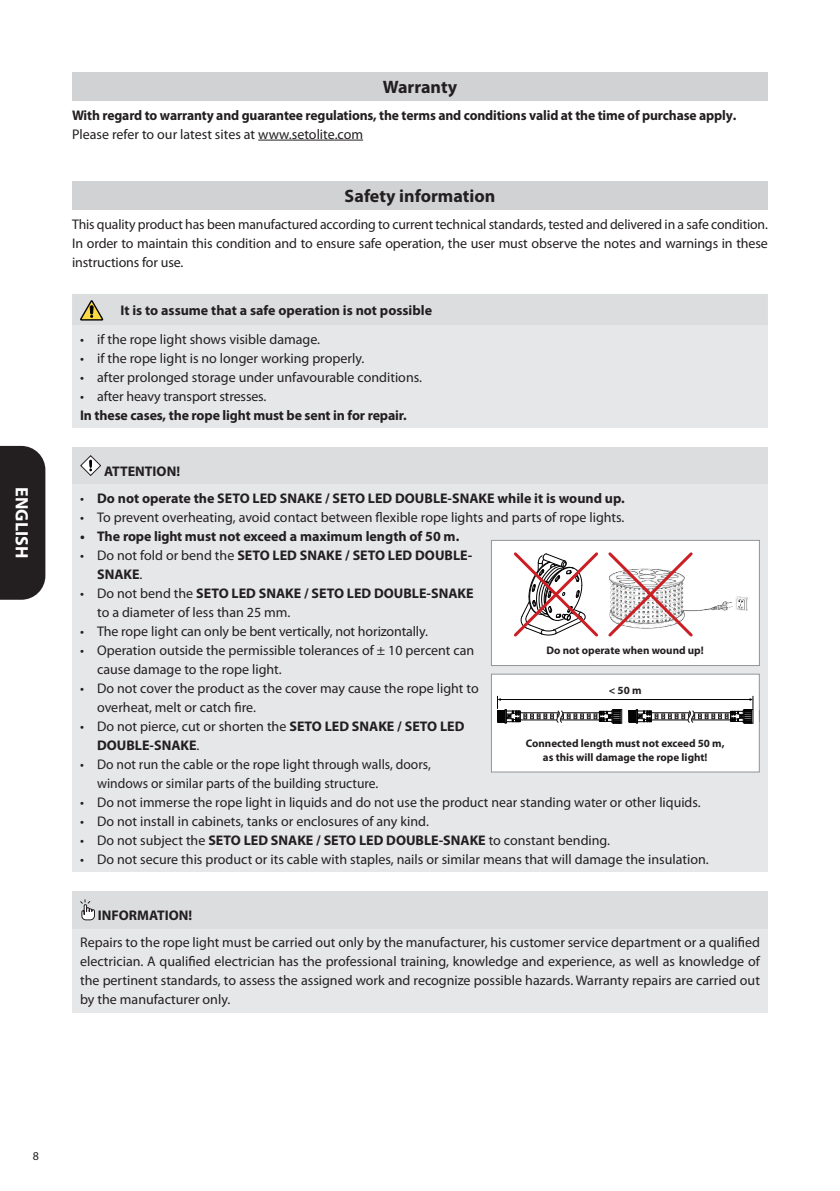
<style>
.page{position:relative;width:840px;height:1191px;background:#fff}
.page>*{position:absolute;margin:0;border:0;box-sizing:border-box;transform-origin:0 0}
.t1{font:700 18px "Myriad Pro";color:#231f20}
.t2{font:700 18px "Myriad Pro";color:#fff}
.t3{font:14px/19px "Myriad Pro";color:#231f20}
.Bulletpoints{font:700 14px/19px "Myriad Pro";letter-spacing:-.005em;color:#231f20}
.t4{font:12px "Myriad Pro";color:#231f20}
.Bulletpoints-2{font:700 11px/13.2px "Myriad Pro";color:#231f20;text-align:center}
.s1{font-weight:400}
.s2{font-weight:700}
</style>
<div class="page">
<div style="left:0;top:446px;width:45px;height:154px;background:#231f20"></div>
<hr style="left:258px;top:140px;width:105px;height:1px;background:#231f20">
<div style="left:72px;top:72px;width:695px;height:29px;background:#d1d2d4"></div>
<div style="left:72px;top:181px;width:695px;height:29px;background:#d1d2d4"></div>
<div style="left:72px;top:325px;width:695px;height:102px;background:#e6e7e9"></div>
<div style="left:72px;top:294px;width:695px;height:31px;background:#dcdddf"></div>
<div style="left:72px;top:447px;width:695px;height:37px;background:#dcdddf"></div>
<div style="left:72px;top:484px;width:695px;height:388px;background:#e6e7e9"></div>
<svg style="left:80px;top:455px;width:22px;height:21px"></svg>
<div style="left:491px;top:540px;width:268px;height:125px;background:#fff"></div>
<img style="left:695px;top:596px;width:53px;height:15px">
<svg style="left:514px;top:552px;width:181px;height:85px"></svg>
<div style="left:490px;top:540px;width:269px;height:126px;border:1px solid #939598"></div>
<div style="left:72px;top:891px;width:695px;height:37px;background:#dcdddf"></div>
<div style="left:72px;top:928px;width:695px;height:84px;background:#e6e7e9"></div>
<svg style="left:80px;top:899px;width:15px;height:22px"></svg>
<div style="left:491px;top:674px;width:267px;height:98px;background:#fff"></div>
<hr style="left:499px;top:699px;width:251px;height:1px;background:#030303">
<svg style="left:497px;top:696px;width:125px;height:28px"></svg>
<svg style="left:628px;top:696px;width:125px;height:28px"></svg>
<div style="left:490px;top:673px;width:269px;height:99px;border:1px solid #939598"></div>
<p class="t2" style="left:34px;top:487px;width:72px;rotate:90deg">ENGLISH</p>
<p class="t1" style="left:382px;top:75px;width:76px">Warranty</p>
<p class="Bulletpoints" style="left:72px;top:105px;width:665px">With regard to warranty and guarantee regulations, the terms and conditions valid at the time of purchase apply.</p>
<p class="t3" style="left:72px;top:124px;width:292px">Please refer to our latest sites at www.setolite.com</p>
<p class="t1" style="left:344px;top:184px;width:152px">Safety information</p>
<p class="t3" style="left:72px;top:214px;width:697px;text-align:justify">This quality product has been manufactured according to current technical standards, tested and delivered in a safe condition.<br>In order to maintain this condition and to ensure safe operation, the user must observe the notes and warnings in these instructions for use.</p>
<p class="Bulletpoints" style="left:120px;top:300px;width:313px">It is to assume that a safe operation is not possible</p>
<p class="t3" style="left:80px;top:329px;width:241px">• if the rope light shows visible damage.</p>
<p class="t3" style="left:80px;top:348px;width:285px">• if the rope light is no longer working properly.</p>
<p class="t3" style="left:80px;top:367px;width:343px">• after prolonged storage under unfavourable conditions.</p>
<p class="t3" style="left:80px;top:386px;width:188px">• after heavy transport stresses.</p>
<p class="Bulletpoints" style="left:80px;top:405px;width:328px">In these cases, the rope light must be sent in for repair.</p>
<p class="Bulletpoints" style="left:104px;top:461px;width:77px">ATTENTION!</p>
<p class="Bulletpoints" style="left:80px;top:488px;width:545px"><span class="s1">•</span> Do not operate the SETO LED SNAKE / SETO LED DOUBLE-SNAKE while it is wound up.</p>
<p class="t3" style="left:80px;top:507px;width:545px">• To prevent overheating, avoid contact between flexible rope lights and parts of rope lights.</p>
<p class="Bulletpoints" style="left:80px;top:526px;width:380px">• The rope light must not exceed a maximum length of 50 m.</p>
<p class="Bulletpoints" style="left:97px;top:545px;width:376px;text-indent:-17px"><span class="s1">• Do not fold or bend the</span> SETO LED SNAKE / SETO LED DOUBLE-<br>SNAKE<span class="s1">.</span></p>
<p class="t3" style="left:97px;top:583px;width:378px;text-indent:-17px">• Do not bend the <span class="s2">SETO LED SNAKE / SETO LED DOUBLE-SNAKE </span>to a diameter of less than 25 mm.</p>
<p class="t3" style="left:80px;top:621px;width:349px">• The rope light can only be bent vertically, not horizontally.</p>
<p class="t3" style="left:97px;top:640px;width:378px;text-indent:-17px">• Operation outside the permissible tolerances of ± 10 percent can cause damage to the rope light.</p>
<p class="t3" style="left:97px;top:678px;width:383px;text-indent:-17px">• Do not cover the product as the cover may cause the rope light to overheat, melt or catch fire.</p>
<p class="Bulletpoints" style="left:97px;top:716px;width:368px;text-indent:-17px"><span class="s1">• Do not pierce, cut or shorten the</span> SETO LED SNAKE / SETO LED<br>DOUBLE-SNAKE<span class="s1">.</span></p>
<p class="t3" style="left:97px;top:754px;width:335px;text-indent:-17px">• Do not run the cable or the rope light through walls, doors, windows or similar parts of the building structure.</p>
<p class="t3" style="left:80px;top:792px;width:621px">• Do not immerse the rope light in liquids and do not use the product near standing water or other liquids.</p>
<p class="t3" style="left:80px;top:811px;width:350px">• Do not install in cabinets, tanks or enclosures of any kind.</p>
<p class="t3" style="left:80px;top:830px;width:531px">• Do not subject the <span class="s2">SETO LED SNAKE / SETO LED DOUBLE-SNAKE</span> to constant bending.</p>
<p class="t3" style="left:80px;top:849px;width:629px">• Do not secure this product or its cable with staples, nails or similar means that will damage the insulation.</p>
<p class="Bulletpoints-2" style="left:546px;top:643px;width:159px">Do not operate when wound up!</p>
<p class="Bulletpoints-2" style="left:608px;top:683px;width:34px">&lt; 50 m</p>
<p class="Bulletpoints-2" style="left:525px;top:736px;width:200px">Connected length must not exceed 50 m, as this will damage the rope light!</p>
<p class="Bulletpoints" style="left:98px;top:905px;width:96px">INFORMATION!</p>
<p class="t3" style="left:80px;top:933px;width:681px;text-align:justify">Repairs to the rope light must be carried out only by the manufacturer, his customer service department or a qualified electrician. A qualified electrician has the professional training, knowledge and experience, as well as knowledge of the pertinent standards, to assess the assigned work and recognize possible hazards. Warranty repairs are carried out by the manufacturer only.</p>
<p class="t4" style="left:33px;top:1148px;width:8px">8</p>
</div>
